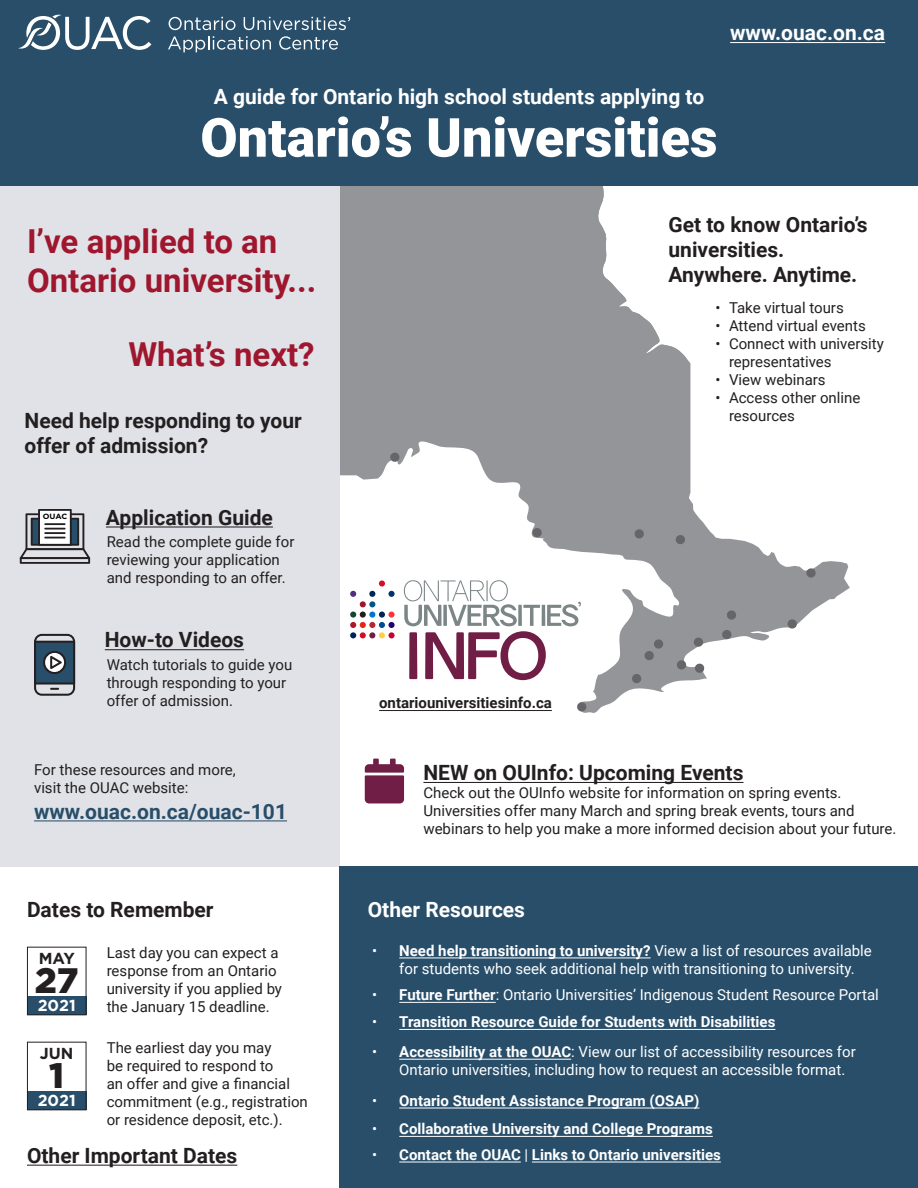
<style>
.page{position:relative;width:918px;height:1188px;background:#fff}
.page>*{position:absolute;margin:0;border:0;box-sizing:border-box;transform-origin:0 0}
.t1{font:700 63.9px "Gravity";color:#701e45}
.Page_Title{font:900 54px "Roboto";color:#fff}
.t2{font:900 35.4px "Gotham";color:#231f20}
.Body_-_centered{font:700 33px/39.6px "Roboto";color:#9f172e}
.Heading_2{font:700 21px/25.2px "Roboto";color:#231f20}
.Heading_2-2{font:700 21px "Roboto";color:#fff}
.Heading_2_-_centered{font:700 21px "Roboto";color:#231f20}
.Heading_2-3{font:700 21px "Roboto";color:#284e6a}
.t3{font:700 15.9px "Gotham";color:#fff}
.t4{font:700 15.9px "Gotham";color:#231f20}
.Body_-_centered-2{font:15px/18px "Roboto";color:#231f20}
.t5{font:15px/18px "Roboto";color:#fff}
.Body{font:15px/18px "Roboto";color:#231f20}
.t6{font:700 15px "Roboto";color:#fff}
.Body_-_centered-3{font:700 15px "Roboto";color:#231f20}
.t7{font:700 7.65px "Gotham";color:#000;scale:1.05 1}
.s1{font-weight:700}
.s2{font-weight:400}
</style>
<div class="page">
<svg style="left:339px;top:359px;width:511px;height:354px"></svg>
<svg style="left:339px;top:186px;width:348px;height:271px;background:#a0a2a5"></svg>
<svg style="left:676px;top:660px;width:11px;height:10px"></svg>
<svg style="left:644px;top:639px;width:20px;height:22px"></svg>
<svg style="left:631px;top:673px;width:11px;height:11px"></svg>
<svg style="left:576px;top:702px;width:11px;height:10px"></svg>
<svg style="left:694px;top:663px;width:11px;height:10px"></svg>
<svg style="left:693px;top:637px;width:11px;height:10px"></svg>
<svg style="left:721px;top:629px;width:11px;height:11px"></svg>
<svg style="left:726px;top:610px;width:11px;height:10px"></svg>
<svg style="left:787px;top:619px;width:11px;height:10px"></svg>
<svg style="left:806px;top:568px;width:10px;height:10px"></svg>
<svg style="left:675px;top:534px;width:11px;height:11px"></svg>
<svg style="left:634px;top:529px;width:11px;height:10px"></svg>
<svg style="left:532px;top:527px;width:10px;height:11px"></svg>
<svg style="left:390px;top:452px;width:10px;height:10px"></svg>
<div style="left:0;top:171px;width:339px;height:695px;background:#e0e2e7"></div>
<hr style="left:105px;top:649px;width:139px;height:1px;background:#231f20">
<hr style="left:106px;top:526px;width:167px;height:2px;background:#231f20">
<div style="left:0;top:0;width:918px;height:186px;background:#284e6a"></div>
<svg style="left:169px;top:17px;width:67px;height:13px"></svg>
<svg style="left:244px;top:17px;width:106px;height:13px"></svg>
<svg style="left:168px;top:36px;width:103px;height:16px"></svg>
<svg style="left:279px;top:36px;width:59px;height:14px"></svg>
<svg style="left:18px;top:15px;width:133px;height:35px"></svg>
<hr style="left:730px;top:42px;width:155px;height:1px;background:#fff">
<svg style="left:34px;top:634px;width:41px;height:62px"></svg>
<svg style="left:350px;top:591px;width:45px;height:47px"></svg>
<div style="left:379px;top:580px;width:6px;height:7px;background:#d30d2b;border-radius:50%"></div>
<svg style="left:518px;top:605px;width:4px;height:21px"></svg>
<svg style="left:523px;top:605px;width:17px;height:21px"></svg>
<hr style="left:542px;top:605px;width:3px;height:21px;background:#7c8687">
<svg style="left:404px;top:580px;width:113px;height:46px"></svg>
<svg style="left:547px;top:602px;width:34px;height:24px"></svg>
<hr style="left:379px;top:710px;width:173px;height:1px;background:#231f20">
<svg style="left:20px;top:509px;width:70px;height:55px"></svg>
<div style="left:339px;top:866px;width:579px;height:322px;background:#284e6a"></div>
<hr style="left:399px;top:1002px;width:97px;height:1px;background:#fff">
<hr style="left:399px;top:958px;width:252px;height:1px;background:#fff">
<hr style="left:399px;top:1059px;width:172px;height:1px;background:#fff">
<hr style="left:399px;top:1029px;width:376px;height:1px;background:#fff">
<hr style="left:399px;top:1108px;width:300px;height:1px;background:#fff">
<hr style="left:399px;top:1136px;width:314px;height:1px;background:#fff">
<hr style="left:399px;top:1162px;width:122px;height:1px;background:#fff">
<hr style="left:532px;top:1162px;width:189px;height:1px;background:#fff">
<hr style="left:27px;top:1165px;width:210px;height:1px;background:#231f20">
<div style="left:27px;top:996px;width:59px;height:19px;background:#284e6a"></div>
<div style="left:27px;top:947px;width:59px;height:68px;border:1px solid #231f20"></div>
<div style="left:27px;top:1091px;width:59px;height:19px;background:#284e6a"></div>
<div style="left:27px;top:1042px;width:59px;height:68px;border:1px solid #231f20"></div>
<hr style="left:423px;top:782px;width:321px;height:1px;background:#231f20">
<hr style="left:34px;top:820px;width:253px;height:1px;background:#284e6a">
<svg style="left:365px;top:759px;width:39px;height:44px;background:#854061"></svg>
<p class="Heading_2-2" style="left:730px;top:18px;width:157px">www.ouac.on.ca</p>
<p class="Heading_2-2" style="left:214px;top:82px;width:492px">A guide for Ontario high school students applying to</p>
<p class="Page_Title" style="left:200px;top:100px;width:519px">Ontario’s Universities</p>
<p class="Body_-_centered" style="left:27px;top:220px;width:291px">I’ve applied to an<br>Ontario university...</p>
<p class="Body_-_centered" style="left:128px;top:334px;width:188px">What’s next?</p>
<p class="Heading_2" style="left:25px;top:407px;width:279px">Need help responding to your offer of admission?</p>
<p class="t7" style="left:43px;top:512px;width:25px">OUAC</p>
<p class="Heading_2_-_centered" style="left:106px;top:503px;width:168px">Application Guide</p>
<p class="Body_-_centered-2" style="left:107px;top:532px;width:189px">Read the complete guide for reviewing your application and responding to an offer.</p>
<p class="Heading_2_-_centered" style="left:105px;top:625px;width:141px">How-to Videos</p>
<p class="Body_-_centered-2" style="left:107px;top:655px;width:187px">Watch tutorials to guide you through responding to your offer of admission.</p>
<p class="Body_-_centered-2" style="left:34px;top:761px;width:203px">For these resources and more,</p>
<p class="Body_-_centered-2" style="left:34px;top:779px;width:156px">visit the OUAC website:</p>
<p class="Heading_2-3" style="left:34px;top:796px;width:254px">www.ouac.on.ca/ouac-101</p>
<p class="Heading_2" style="left:27px;top:897px;width:188px">Dates to Remember</p>
<p class="t4" style="left:39px;top:948px;width:38px">MAY</p>
<p class="t3" style="left:38px;top:995px;width:40px">2021</p>
<p class="t2" style="left:35px;top:956px;width:45px">27</p>
<p class="t4" style="left:40px;top:1043px;width:35px">JUN</p>
<p class="t3" style="left:38px;top:1090px;width:40px">2021</p>
<p class="t2" style="left:49px;top:1051px;width:16px">1</p>
<p class="Body" style="left:107px;top:943px;width:177px">Last day you can expect a response from an Ontario university if you applied by the January 15 deadline.</p>
<p class="Body" style="left:107px;top:1038px;width:203px">The earliest day you may<br>be required to respond to<br>an offer and give a financial commitment (e.g., registration or residence deposit, etc.).</p>
<p class="Heading_2" style="left:27px;top:1142px;width:212px">Other Important Dates</p>
<p class="Heading_2" style="left:669px;top:211px;width:201px">Get to know Ontario’s universities.</p>
<p class="Heading_2" style="left:669px;top:261px;width:190px">Anywhere. Anytime.</p>
<p class="t1" style="left:401px;top:616px;width:149px">INFO</p>
<p class="Body_-_centered-3" style="left:379px;top:692px;width:174px">ontariouniversitiesinfo.ca</p>
<p class="Body_-_centered-2" style="left:716px;top:298px;width:130px">• Take virtual tours</p>
<p class="Body_-_centered-2" style="left:716px;top:316px;width:152px">• Attend virtual events</p>
<p class="Body_-_centered-2" style="left:729px;top:334px;width:156px;text-indent:-14px">• Connect with university representatives</p>
<p class="Body_-_centered-2" style="left:716px;top:370px;width:112px">• View webinars</p>
<p class="Body_-_centered-2" style="left:729px;top:388px;width:133px;text-indent:-14px">• Access other online resources</p>
<p class="Heading_2" style="left:423px;top:759px;width:322px">NEW on OUInfo: Upcoming Events</p>
<p class="Body_-_centered-2" style="left:423px;top:783px;width:475px">Check out the OUInfo website for information on spring events.<br>Universities offer many March and spring break events, tours and webinars to help you make a more informed decision about your future.</p>
<p class="Heading_2-2" style="left:368px;top:895px;width:159px">Other Resources</p>
<p class="t5" style="left:399px;top:941px;width:474px;text-indent:-27px">• <span class="s1">Need help transitioning to university?</span> View a list of resources available for students who seek additional help with transitioning to university.</p>
<p class="t5" style="left:372px;top:985px;width:508px">• <span class="s1">Future Further</span>: Ontario Universities’ Indigenous Student Resource Portal</p>
<p class="t6" style="left:372px;top:1011px;width:405px"><span class="s2">•</span> Transition Resource Guide for Students with Disabilities</p>
<p class="t5" style="left:399px;top:1042px;width:458px;text-indent:-27px">• <span class="s1">Accessibility at the OUAC</span>: View our list of accessibility resources for<br>Ontario universities, including how to request an accessible format.</p>
<p class="t6" style="left:372px;top:1090px;width:329px"><span class="s2">•</span> Ontario Student Assistance Program (OSAP)</p>
<p class="t6" style="left:372px;top:1118px;width:342px"><span class="s2">•</span> Collaborative University and College Programs</p>
<p class="t6" style="left:372px;top:1144px;width:350px"><span class="s2">•</span> Contact the OUAC <span class="s2">|</span> Links to Ontario universities</p>
</div>
